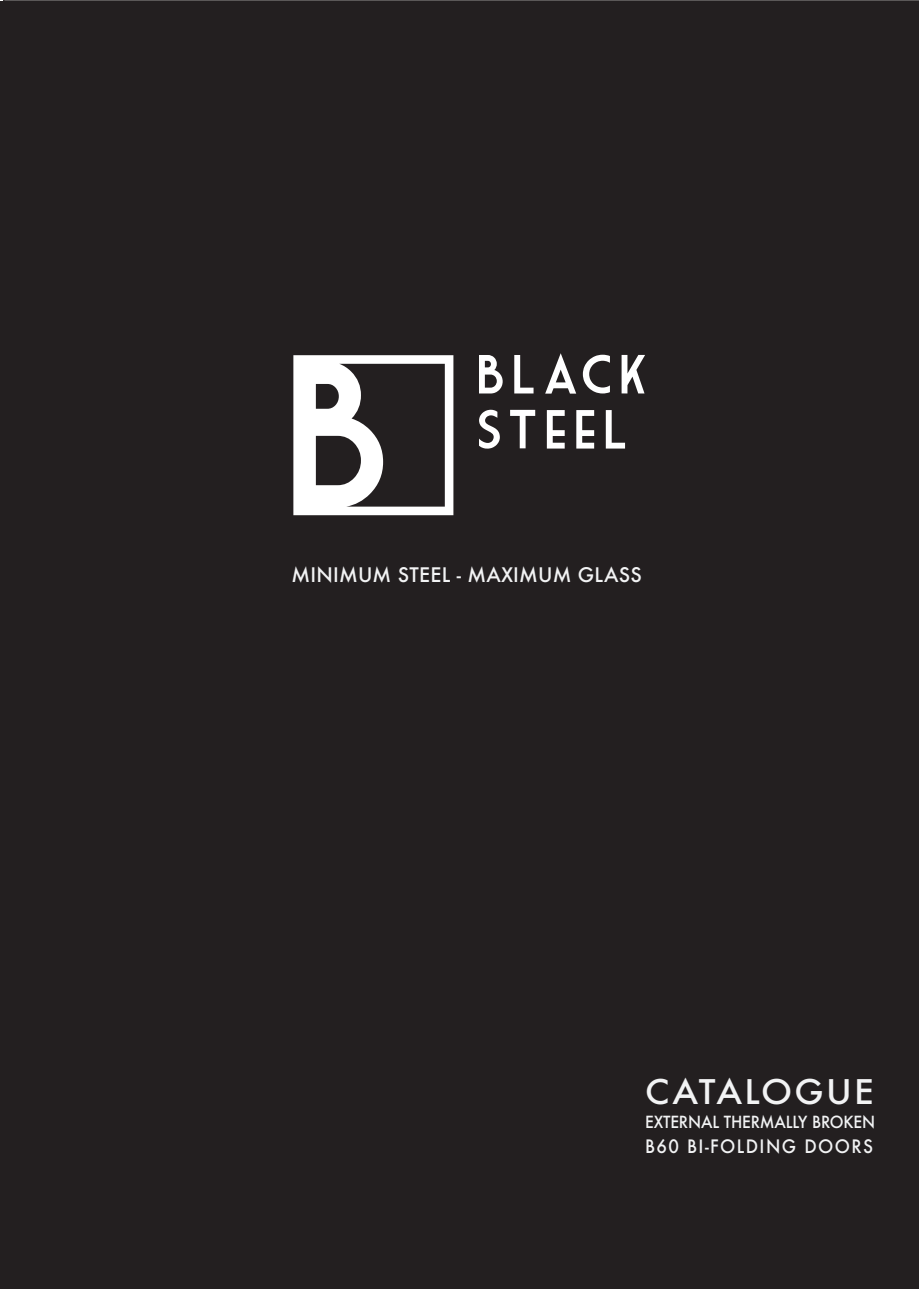
<style>
.page{position:relative;width:919px;height:1289px;background:#fff}
.page>*{position:absolute;margin:0;border:0;box-sizing:border-box;transform-origin:0 0}
.t1{font:500 33px "Futura";letter-spacing:.065em;color:#f2f3f4;scale:1.06 1}
.t2{font:500 19.5px "Futura";letter-spacing:.01em;color:#f2f3f4}
.t3{font:500 18px "Futura";letter-spacing:.08em;color:#f2f3f4;scale:.95 1}
.t4{font:500 16.35px "Futura";letter-spacing:-.01em;color:#f2f3f4;scale:.95 1}
</style>
<div class="page">
<div style="left:3px;top:0;width:915px;height:1288px;background:#231f20"></div>
<svg style="left:293px;top:355px;width:160px;height:160px"></svg>
<svg style="left:479px;top:355px;width:23px;height:38px"></svg>
<svg style="left:514px;top:355px;width:19px;height:38px"></svg>
<svg style="left:545px;top:353px;width:31px;height:40px"></svg>
<svg style="left:583px;top:355px;width:27px;height:38px"></svg>
<svg style="left:621px;top:355px;width:24px;height:38px"></svg>
<svg style="left:479px;top:410px;width:21px;height:38px"></svg>
<svg style="left:510px;top:410px;width:25px;height:38px"></svg>
<svg style="left:547px;top:410px;width:17px;height:38px"></svg>
<svg style="left:576px;top:410px;width:18px;height:38px"></svg>
<svg style="left:605px;top:410px;width:20px;height:38px"></svg>
<p class="t2" style="left:291px;top:561px;width:352px">MINIMUM STEEL - MAXIMUM GLASS</p>
<h1 class="t1" style="left:645px;top:1068px;width:217px">CATALOGUE</h1>
<p class="t4" style="left:645px;top:1110px;width:244px">EXTERNAL THERMALLY BROKEN</p>
<p class="t3" style="left:645px;top:1133px;width:241px">B60 BI-FOLDING DOORS</p>
</div>
